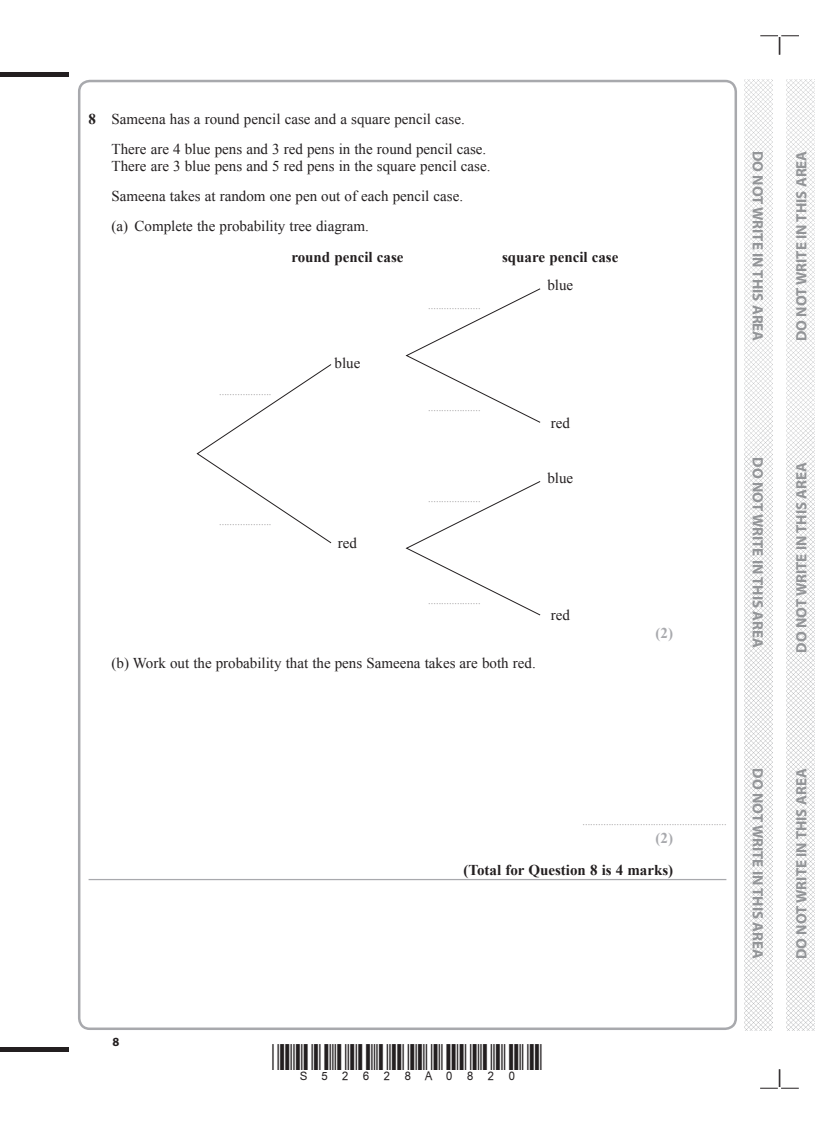
<style>
.page{position:relative;width:815px;height:1124px;background:#fff}
.page>*{position:absolute;margin:0;border:0;box-sizing:border-box;transform-origin:0 0}
.t1{font:15px/30px "Times New Roman";color:#231f20}
.t2{font:700 15px "Myriad Pro";color:#939598}
.t3{font:700 15px "Times New Roman";color:#231f20}
.t4{font:700 15px "Times New Roman";color:#a8a9ad}
.t5{font:700 12.5px "Myriad Pro";color:#231f20}
.t6{font:7.5px "Times New Roman";color:#231f20}
.s1{font-weight:700}
</style>
<div class="page">
<div style="left:0;top:72px;width:69px;height:5px;background:#231f20"></div>
<hr style="left:0;top:1047px;width:69px;height:4px;background:#231f20">
<svg style="left:760px;top:35px;width:39px;height:20px"></svg>
<svg style="left:760px;top:1069px;width:39px;height:19px"></svg>
<img style="left:744px;top:80px;width:28px;height:949px">
<img style="left:787px;top:80px;width:28px;height:949px">
<hr style="left:89px;top:878px;width:637px;height:2px;background:#a8a9ad">
<svg style="left:405px;top:288px;width:136px;height:135px"></svg>
<svg style="left:405px;top:481px;width:136px;height:135px"></svg>
<svg style="left:196px;top:364px;width:136px;height:180px"></svg>
<p class="t1" style="left:112px;top:104px;width:376px;text-indent:-23px"><span class="s1">8</span> Sameena has a round pencil case and a square pencil case.<br>There are 4 blue pens and 3 red pens in the round pencil case.</p>
<p class="t1" style="left:112px;top:151px;width:380px">There are 3 blue pens and 5 red pens in the square pencil case.<br>Sameena takes at random one pen out of each pencil case.<br>(a) Complete the probability tree diagram.</p>
<p class="t3" style="left:291px;top:247px;width:114px">round pencil case</p>
<p class="t3" style="left:502px;top:247px;width:118px">square pencil case</p>
<p class="t6" style="left:219px;top:387px;width:53px">....................</p>
<p class="t6" style="left:219px;top:517px;width:53px">....................</p>
<p class="t1" style="left:335px;top:347px;width:27px">blue</p>
<p class="t1" style="left:338px;top:527px;width:21px">red</p>
<p class="t6" style="left:428px;top:302px;width:53px">....................</p>
<p class="t6" style="left:428px;top:403px;width:53px">....................</p>
<p class="t6" style="left:428px;top:495px;width:53px">....................</p>
<p class="t1" style="left:547px;top:270px;width:27px">blue</p>
<p class="t1" style="left:551px;top:407px;width:21px">red</p>
<p class="t1" style="left:547px;top:462px;width:27px">blue</p>
<p class="t6" style="left:428px;top:596px;width:53px">....................</p>
<p class="t1" style="left:112px;top:647px;width:426px">(b) Work out the probability that the pens Sameena takes are both red.</p>
<p class="t1" style="left:551px;top:600px;width:21px">red</p>
<p class="t4" style="left:655px;top:622px;width:19px">(2)</p>
<p class="t2" style="left:767px;top:151px;width:192px;rotate:90deg">DO NOT WRITE IN THIS AREA</p>
<p class="t2" style="left:792px;top:341px;width:192px;rotate:-90deg">DO NOT WRITE IN THIS AREA</p>
<p class="t2" style="left:767px;top:457px;width:192px;rotate:90deg">DO NOT WRITE IN THIS AREA</p>
<p class="t2" style="left:792px;top:652px;width:192px;rotate:-90deg">DO NOT WRITE IN THIS AREA</p>
<p class="t5" style="left:112px;top:1033px;width:8px">8</p>
<p class="t6" style="left:583px;top:817px;width:145px">.......................................................</p>
<p class="t4" style="left:655px;top:827px;width:19px">(2)</p>
<p class="t3" style="left:463px;top:859px;width:211px">(Total for Question 8 is 4 marks)</p>
<p class="t2" style="left:767px;top:768px;width:192px;rotate:90deg">DO NOT WRITE IN THIS AREA</p>
<p class="t2" style="left:792px;top:958px;width:192px;rotate:-90deg">DO NOT WRITE IN THIS AREA</p>
</div>
